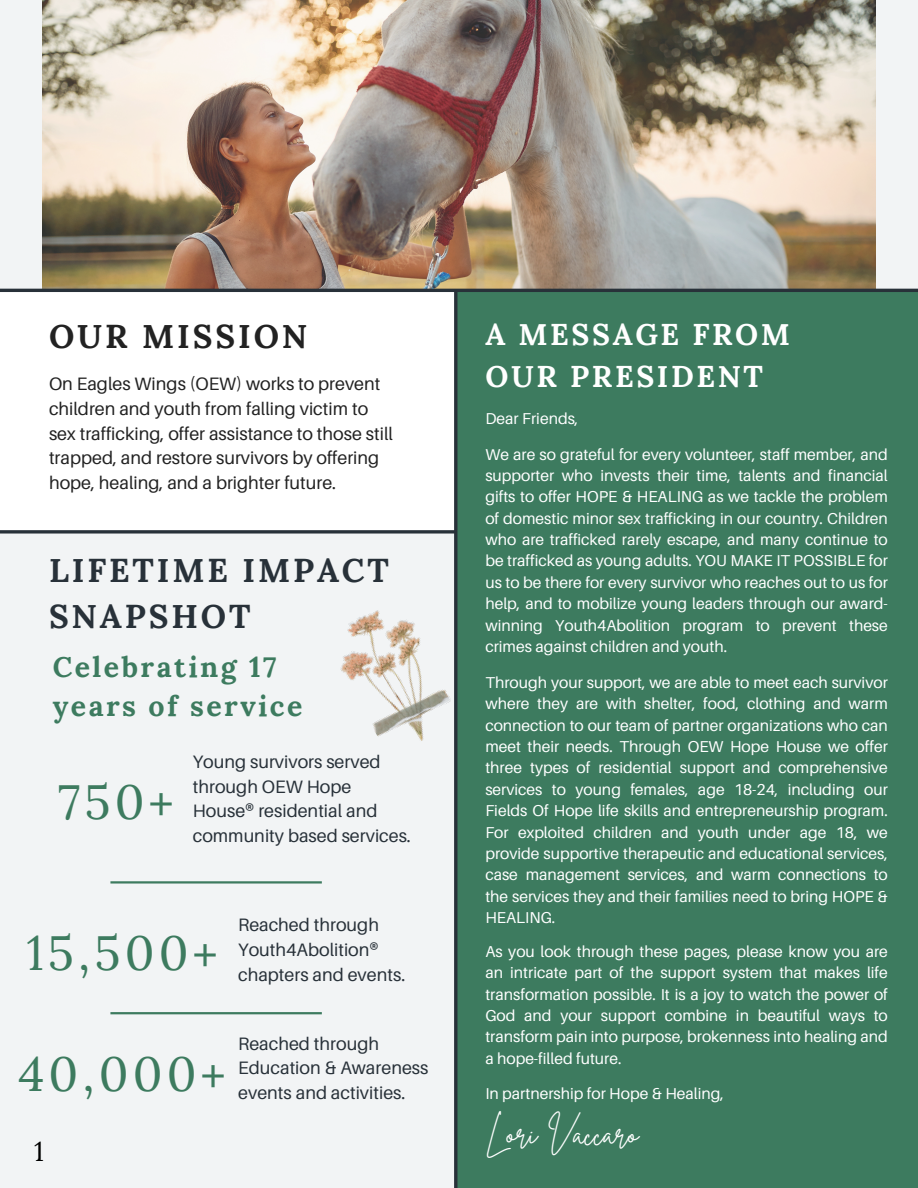
<style>
.page{position:relative;width:918px;height:1188px;background:#f2f4f5}
.page>*{position:absolute;margin:0;border:0;box-sizing:border-box;transform-origin:0 0}
.t1{font:48px "Lora";letter-spacing:.085em;color:#3d7b5f}
.t2{font:700 33px/46.2px "Lora";letter-spacing:.085em;color:#283139}
.t3{font:700 33px "Lora";letter-spacing:.085em;color:#222}
.t4{font:31.5px "Brittany Signature";color:#fff}
.t5{font:700 30px/41.7px "Lora";letter-spacing:.085em;color:#fff}
.t6{font:700 28.5px/39.3px "Lora";letter-spacing:.085em;color:#3d7b5f}
.t7{font:27px "Lora";color:#000}
.t8{font:18px/24.8px "Aileron";color:#283139}
.t9{font:18px/24.8px "Aileron";color:#222}
.t10{font:15.75px/21.3px "Aileron";color:#fff;text-align:justify}
</style>
<div class="page">
<div style="left:456px;top:290px;width:462px;height:898px;background:#3d7b5f"></div>
<img style="left:42px;top:0;width:834px;height:289px">
<div style="left:0;top:290px;width:456px;height:244px;background:#fff"></div>
<img style="left:340px;top:594px;width:118px;height:165px">
<hr style="left:110px;top:881px;width:212px;height:3px;background:#3d7b5f">
<hr style="left:110px;top:1012px;width:212px;height:2px;background:#3d7b5f">
<hr style="left:454px;top:290px;width:3px;height:898px;background:#283139">
<hr style="left:0;top:289px;width:918px;height:3px;background:#283139">
<svg style="left:0;top:530px;width:454px;height:4px;background:#495057"></svg>
<h1 class="t3" style="left:49px;top:315px;width:260px">OUR MISSION</h1>
<h5 class="t9" style="left:49px;top:371px;width:345px">On Eagles Wings (OEW) works to prevent children and youth from falling victim to sex trafficking, offer assistance to those still trapped, and restore survivors by offering hope, healing, and a brighter future.</h5>
<h1 class="t2" style="left:49px;top:546px;width:341px">LIFETIME IMPACT<br>SNAPSHOT</h1>
<h5 class="t6" style="left:53px;top:647px;width:251px">Celebrating 17 years of service</h5>
<h5 class="t1" style="left:58px;top:771px;width:117px">750+</h5>
<h4 class="t8" style="left:193px;top:749px;width:220px">Young survivors served through OEW Hope<br>House® residential and community based services.</h4>
<h3 class="t1" style="left:26px;top:922px;width:193px">15,500+</h3>
<p class="t8" style="left:238px;top:912px;width:169px">Reached through<br>Youth4Abolition® chapters and events.</p>
<p class="t1" style="left:18px;top:1043px;width:209px">40,000+</p>
<h2 class="t8" style="left:238px;top:1031px;width:192px">Reached through<br>Education &amp; Awareness</h2>
<h2 class="t8" style="left:238px;top:1080px;width:169px">events and activities.</h2>
<p class="t7" style="left:34px;top:1134px;width:11px">1</p>
<h5 class="t5" style="left:485px;top:313px;width:306px">A MESSAGE FROM<br>OUR PRESIDENT</h5>
<h2 class="t10" style="left:485px;top:407px;width:95px">Dear Friends,</h2>
<p class="t10" style="left:485px;top:443px;width:404px">We are so grateful for every volunteer, staff member, and supporter who invests their time, talents and financial gifts to offer HOPE &amp; HEALING as we tackle the problem of domestic minor sex trafficking in our country. Children who are trafficked rarely escape, and many continue to be trafficked as young adults. YOU MAKE IT POSSIBLE for us to be there for every survivor who reaches out to us for help, and to mobilize young leaders through our award&shy;winning Youth4Abolition program to prevent these crimes against children and youth.</p>
<p class="t10" style="left:485px;top:671px;width:404px">Through your support, we are able to meet each survivor where they are with shelter, food, clothing and warm connection to our team of partner organizations who can meet their needs. Through OEW Hope House we offer three types of residential support and comprehensive services to young females, age 18-24, including our Fields Of Hope life skills and entrepreneurship program.<br>For exploited children and youth under age 18, we provide supportive therapeutic and educational services, case management services, and warm connections to the services they and their families need to bring HOPE &amp; HEALING.</p>
<p class="t10" style="left:485px;top:940px;width:404px">As you look through these pages, please know you are an intricate part of the support system that makes life transformation possible. It is a joy to watch the power of God and your support combine in beautiful ways to transform pain into purpose, brokenness into healing and a hope-filled future.</p>
<p class="t10" style="left:485px;top:1082px;width:240px">In partnership for Hope &amp; Healing,</p>
<h1 class="t4" style="left:485px;top:1113px;width:155px">Lori Vaccaro</h1>
</div>
